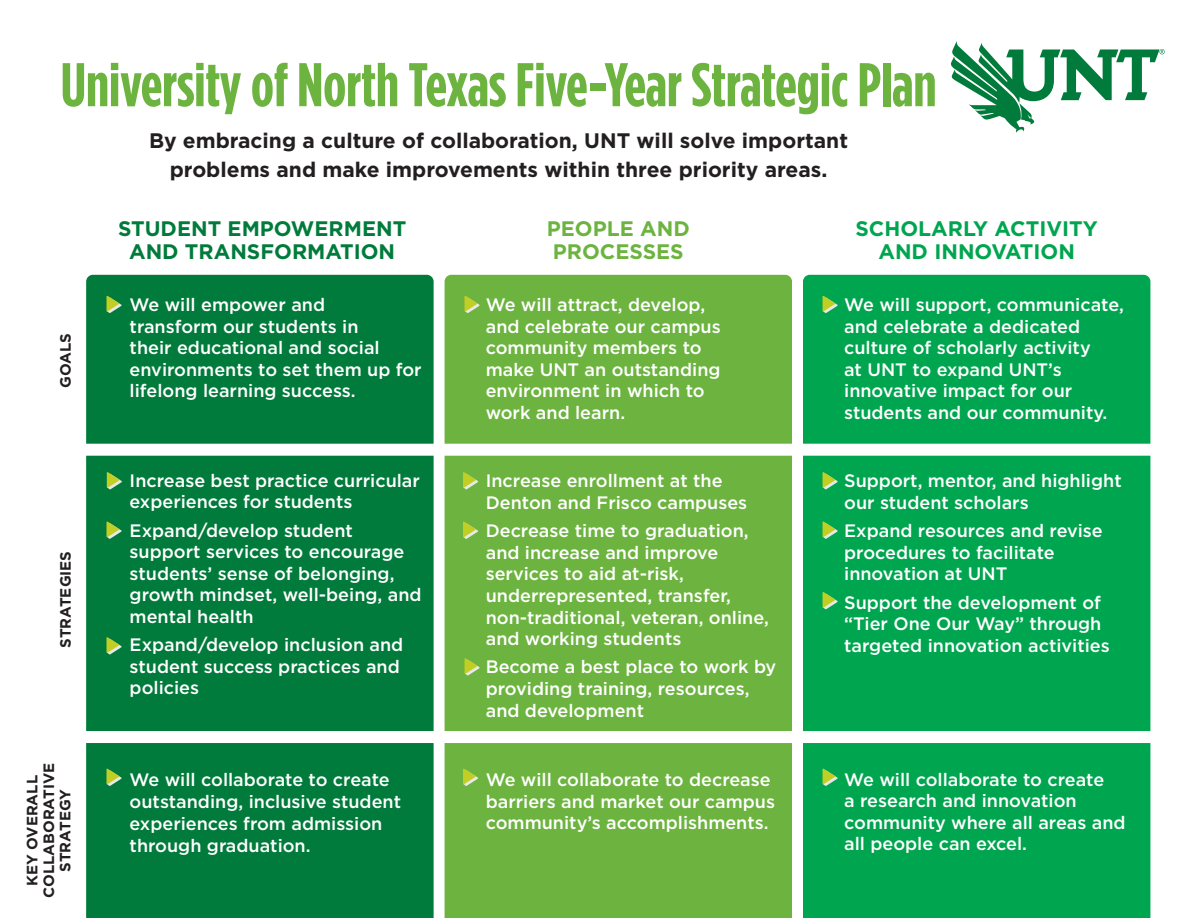
<style>
.page{position:relative;width:1188px;height:918px;background:#fff}
.page>*{position:absolute;margin:0;border:0;box-sizing:border-box;transform-origin:0 0}
.t1{font:700 condensed 61.5px "Gotham HTF";letter-spacing:-.005em;color:#6cb43f}
.t2{font:700 21px/28.5px "Gotham";color:#231f20;text-align:center}
.t3{font:700 21px "Gotham";color:#007b3b}
.t4{font:700 21px/22.5px "Gotham";color:#00a54f;text-align:center}
.t5{font:700 21px/22.5px "Gotham";color:#6cb43f}
.body_copy{font:500 18px/21.6px "Gotham";color:#fff}
.t6{font:700 15px/16.5px "Gotham";color:#231f20;text-align:center}
</style>
<div class="page">
<div style="left:86px;top:275px;width:348px;height:643px;background:#007b3b"></div>
<div style="left:445px;top:275px;width:347px;height:643px;background:#6cb43f"></div>
<div style="left:803px;top:275px;width:347px;height:643px;background:#00a54f"></div>
<svg style="left:106px;top:296px;width:16px;height:17px"></svg>
<svg style="left:107px;top:472px;width:15px;height:18px"></svg>
<svg style="left:106px;top:521px;width:16px;height:18px"></svg>
<svg style="left:106px;top:637px;width:16px;height:18px"></svg>
<svg style="left:106px;top:768px;width:16px;height:18px"></svg>
<svg style="left:465px;top:296px;width:15px;height:17px"></svg>
<svg style="left:463px;top:521px;width:15px;height:18px"></svg>
<svg style="left:463px;top:472px;width:15px;height:18px"></svg>
<svg style="left:465px;top:658px;width:15px;height:18px"></svg>
<svg style="left:463px;top:768px;width:15px;height:18px"></svg>
<svg style="left:823px;top:296px;width:15px;height:17px"></svg>
<svg style="left:823px;top:472px;width:15px;height:18px"></svg>
<svg style="left:823px;top:521px;width:15px;height:18px"></svg>
<svg style="left:823px;top:592px;width:15px;height:18px"></svg>
<svg style="left:823px;top:768px;width:15px;height:18px"></svg>
<div style="left:82px;top:444px;width:1106px;height:12px;background:#fff"></div>
<div style="left:81px;top:731px;width:1107px;height:12px;background:#fff"></div>
<svg style="left:950px;top:41px;width:215px;height:92px"></svg>
<p class="t1" style="left:61px;top:50px;width:878px">University of North Texas Five-Year Strategic Plan</p>
<p class="t2" style="left:149px;top:126px;width:700px">By embracing a culture of collaboration, UNT will solve important problems and make improvements within three priority areas.</p>
<p class="t6" style="left:57px;top:388px;width:56px;rotate:-90deg">GOALS</p>
<p class="t6" style="left:57px;top:648px;width:98px;rotate:-90deg">STRATEGIES</p>
<p class="t6" style="left:24px;top:898px;width:136px;rotate:-90deg">KEY OVERALL<br>COLLABORATIVE<br>STRATEGY</p>
<p class="t3" style="left:118px;top:215px;width:290px">STUDENT EMPOWERMENT</p>
<p class="t3" style="left:129px;top:238px;width:268px">AND TRANSFORMATION</p>
<p class="body_copy" style="left:130px;top:294px;width:294px">We will empower and<br>transform our students in<br>their educational and social environments to set them up for lifelong learning success.</p>
<p class="body_copy" style="left:130px;top:469px;width:292px">Increase best practice curricular experiences for students</p>
<p class="body_copy" style="left:130px;top:519px;width:293px">Expand/develop student support services to encourage students’ sense of belonging, growth mindset, well-being, and mental health</p>
<p class="body_copy" style="left:130px;top:634px;width:275px">Expand/develop inclusion and student success practices and policies</p>
<p class="body_copy" style="left:130px;top:768px;width:273px">We will collaborate to create outstanding, inclusive student experiences from admission through graduation.</p>
<p class="t5" style="left:547px;top:218px;width:144px">PEOPLE AND<br>PROCESSES</p>
<p class="body_copy" style="left:486px;top:294px;width:237px">We will attract, develop, and celebrate our campus community members to make UNT an outstanding environment in which to work and learn.</p>
<p class="body_copy" style="left:486px;top:470px;width:263px">Increase enrollment at the<br>Denton and Frisco campuses</p>
<p class="body_copy" style="left:486px;top:520px;width:285px">Decrease time to graduation, and increase and improve services to aid at-risk, underrepresented, transfer, non-traditional, veteran, online, and working students</p>
<p class="body_copy" style="left:486px;top:656px;width:292px">Become a best place to work by providing training, resources, and development</p>
<p class="body_copy" style="left:486px;top:769px;width:291px">We will collaborate to decrease barriers and market our campus community’s accomplishments.</p>
<p class="t4" style="left:856px;top:218px;width:244px">SCHOLARLY ACTIVITY<br>AND INNOVATION</p>
<p class="body_copy" style="left:844px;top:294px;width:281px">We will support, communicate, and celebrate a dedicated culture of scholarly activity<br>at UNT to expand UNT’s innovative impact for our students and our community.</p>
<p class="body_copy" style="left:844px;top:470px;width:279px">Support, mentor, and highlight our student scholars</p>
<p class="body_copy" style="left:844px;top:520px;width:260px">Expand resources and revise procedures to facilitate innovation at UNT</p>
<p class="body_copy" style="left:844px;top:591px;width:267px">Support the development of “Tier One Our Way” through targeted innovation activities</p>
<p class="body_copy" style="left:844px;top:768px;width:283px">We will collaborate to create<br>a research and innovation community where all areas and all people can excel.</p>
</div>
